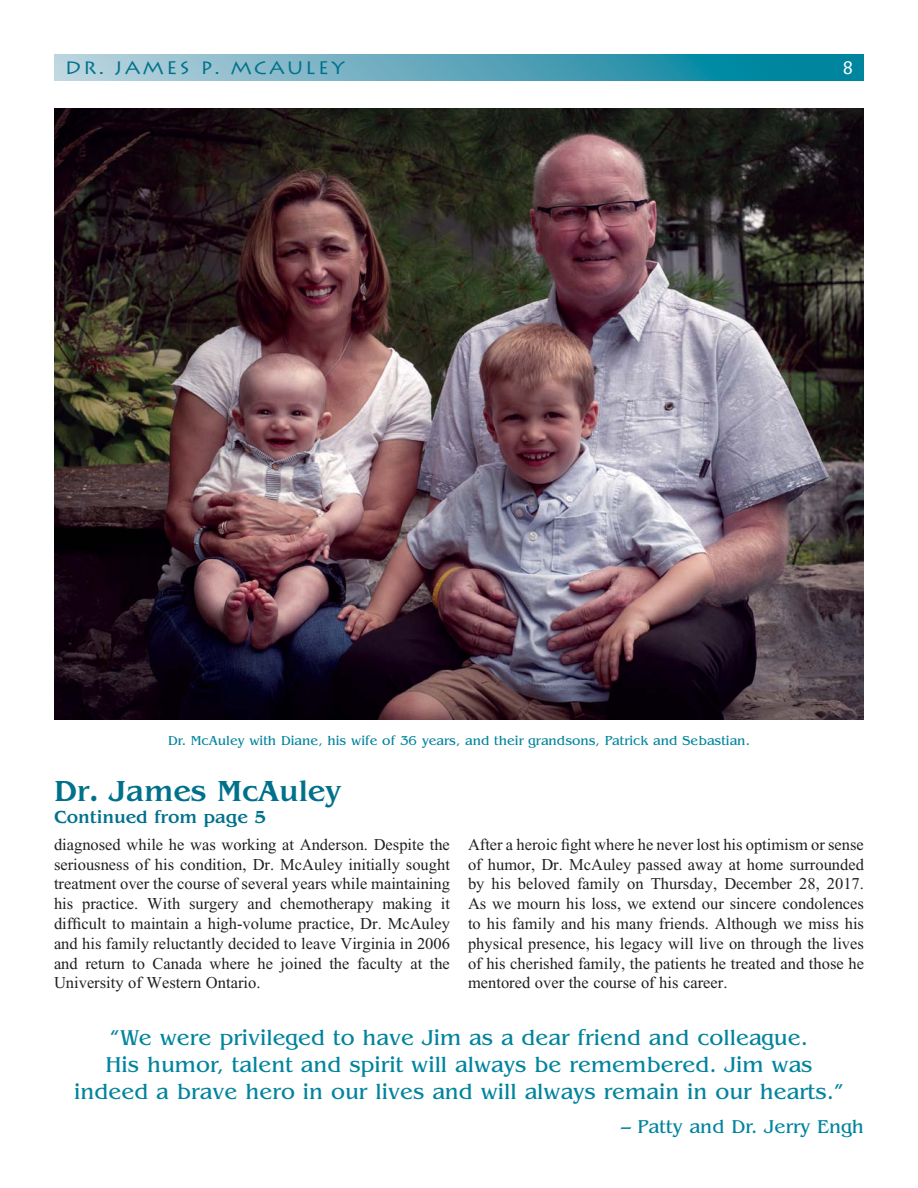
<style>
.page{position:relative;width:918px;height:1188px;background:#fff}
.page>*{position:absolute;margin:0;border:0;box-sizing:border-box;transform-origin:0 0}
.t1{font:500 30px "Benguiat";letter-spacing:-.005em;color:#00718b}
.t2{font:22.5px/27px "Benguiat";color:#00849d;text-align:center}
.t3{font:19.5px "Benguiat";color:#00849d}
.t4{font:500 18px "Benguiat";letter-spacing:-.005em;color:#00718b}
.t5{font:18px "Lithos";letter-spacing:.1em;color:#00718b;scale:1.1 1}
.t6{font:18px "Lithos";color:#fff}
.t7{font:16.5px/19.8px "Times New Roman";color:#231f20;text-align:justify}
.t8{font:13.5px "Benguiat";color:#00849d}
</style>
<div class="page">
<svg style="left:54px;top:54px;width:810px;height:27px;background:#59a7bb"></svg>
<img style="left:54px;top:108px;width:810px;height:611px">
<p class="t5" style="left:65px;top:58px;width:256px">DR. JAMES P. MCAULEY</p>
<p class="t6" style="left:843px;top:58px;width:12px">8</p>
<p class="t8" style="left:168px;top:735px;width:583px">Dr. McAuley with Diane, his wife of 36 years, and their grandsons, Patrick and Sebastian.</p>
<h1 class="t1" style="left:54px;top:780px;width:289px">Dr. James McAuley</h1>
<p class="t4" style="left:54px;top:810px;width:214px">Continued from page 5</p>
<p class="t7" style="left:54px;top:836px;width:398px">diagnosed while he was working at Anderson. Despite the seriousness of his condition, Dr. McAuley initially sought treatment over the course of several years while maintaining his practice. With surgery and chemotherapy making it difficult to maintain a high-volume practice, Dr. McAuley and his family reluctantly decided to leave Virginia in 2006 and return to Canada where he joined the faculty at the University of Western Ontario.</p>
<p class="t7" style="left:468px;top:836px;width:398px">After a heroic fight where he never lost his optimism or sense of humor, Dr. McAuley passed away at home surrounded by his beloved family on Thursday, December 28, 2017.<br>As we mourn his loss, we extend our sincere condolences to his family and his many friends. Although we miss his physical presence, his legacy will live on through the lives of his cherished family, the patients he treated and those he mentored over the course of his career.</p>
<h2 class="t2" style="left:74px;top:1026px;width:771px">“We were privileged to have Jim as a dear friend and colleague.<br>His humor, talent and spirit will always be remembered. Jim was indeed a brave hero in our lives and will always remain in our hearts.”</h2>
<p class="t3" style="left:621px;top:1119px;width:244px">– Patty and Dr. Jerry Engh</p>
</div>
